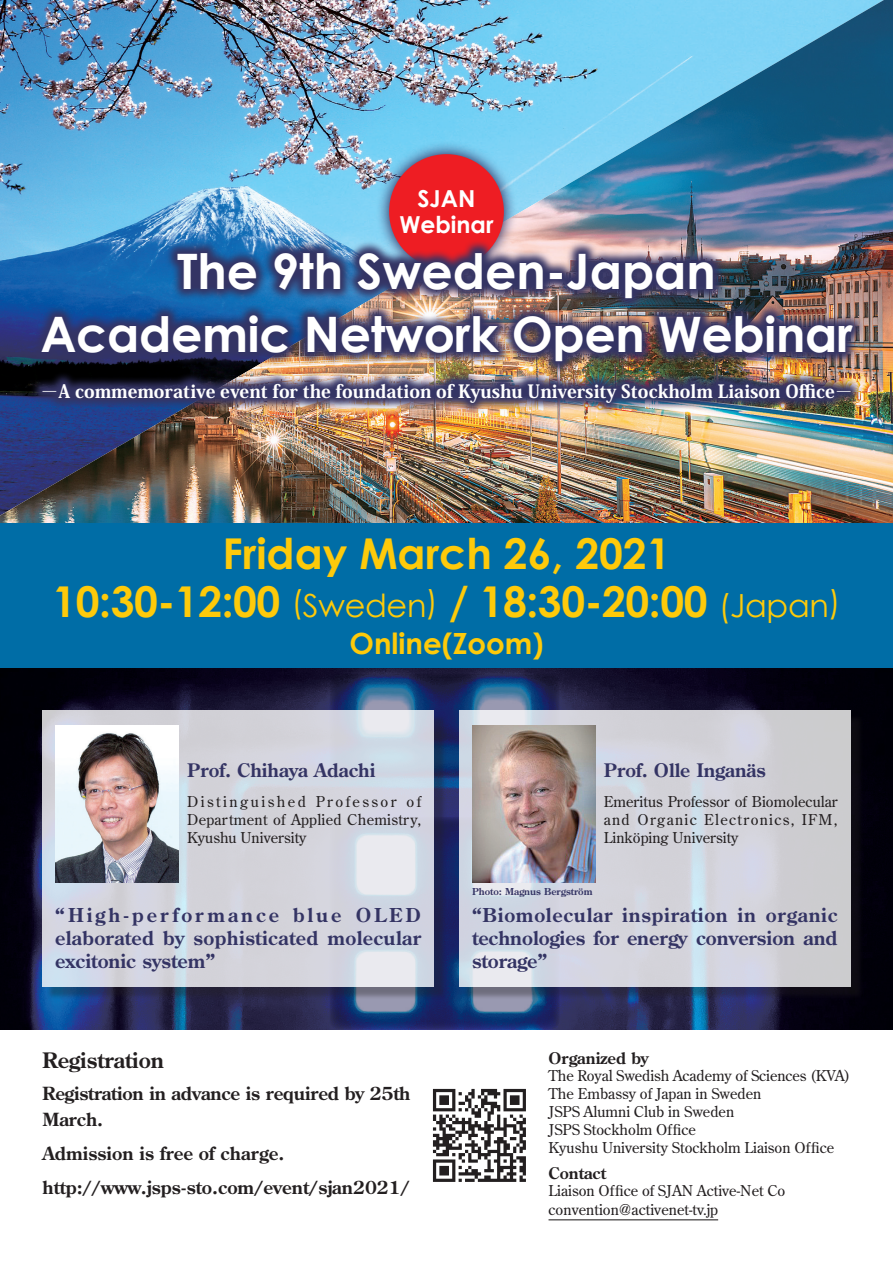
<style>
.page{position:relative;width:893px;height:1263px;background:#fff}
.page>*{position:absolute;margin:0;border:0;box-sizing:border-box;transform-origin:0 0}
.t1{font:700 48.9px "Century Gothic";letter-spacing:-.005em;color:#fff}
.t2{font:700 42.45px "Century Gothic";color:#feca0a}
.t3{font:31.95px "Century Gothic";letter-spacing:-.01em;color:#feca0a}
.t4{font:700 29.25px "Century Gothic";color:#feca0a}
.t5{font:700 23.4px "Century Gothic";color:#fff}
.t6{font:700 21.3px "Century Old Style Std";color:#231f20}
.t7{font:700 19.2px/23.4px "Century Old Style Std";color:#343464}
.t8{font:700 19.2px "Century Old Style Std";letter-spacing:.02em;color:#343464}
.t9{font:700 19.2px "Century Old Style Std";letter-spacing:.15em;color:#343464}
.t10{font:700 18.6px "Century Old Style Std";color:#343464}
.t11{font:700 18px/25.5px "Century Old Style Std";color:#231f20}
.t12{font:800 18px "Koz Min Pr 6 N";color:#fff}
.t13{font:700 15.9px "Century Old Style Std";color:#231f20}
.t14{font:14.85px/18px "Century Old Style Std";color:#231f20;text-align:right}
.t15{font:14.85px/18px "Century Old Style Std";letter-spacing:.02em;color:#231f20}
.t16{font:14.85px "Century Old Style Std";letter-spacing:.085em;color:#231f20}
.t17{font:700 9.6px "Century Old Style Std";color:#343464}
.s1{font-weight:400;font-size:31.95px}
</style>
<div class="page">
<img style="left:0;top:668px;width:893px;height:361px">
<svg style="left:330px;top:674px;width:230px;height:104px;background:#284474"></svg>
<svg style="left:330px;top:817px;width:230px;height:212px;background:#273d77"></svg>
<img style="left:0;top:0;width:893px;height:523px">
<hr style="left:549px;top:1219px;width:169px;height:1px;background:#231f20">
<svg style="left:433px;top:1089px;width:93px;height:93px"></svg>
<div style="left:0;top:523px;width:893px;height:145px;background:#006da6"></div>
<div style="left:463px;top:714px;width:401px;height:286px;background:#231f20;opacity:.45"></div>
<svg style="left:459px;top:710px;width:391px;height:276px;background:#d1d3db"></svg>
<img style="left:472px;top:725px;width:123px;height:157px">
<div style="left:46px;top:714px;width:401px;height:286px;background:#231f20;opacity:.45"></div>
<svg style="left:43px;top:710px;width:391px;height:276px;background:#d3d6df"></svg>
<img style="left:55px;top:725px;width:124px;height:157px">
<svg style="left:376px;top:141px;width:142px;height:99px;background:#7dbcde"></svg>
<div style="left:389px;top:154px;width:115px;height:115px;background:#ee1d23;border-radius:50%"></div>
<img style="left:29px;top:240px;width:836px;height:135px">
<img style="left:30px;top:371px;width:833px;height:45px">
<p class="t5" style="left:417px;top:180px;width:59px">SJAN</p>
<p class="t5" style="left:399px;top:207px;width:96px">Webinar</p>
<p class="t1" style="left:177px;top:234px;width:540px">The 9th Sweden-Japan</p>
<p class="t1" style="left:40px;top:298px;width:814px">Academic Network Open Webinar</p>
<p class="t12" style="left:40px;top:381px;width:814px">－A commemorative event for the foundation of Kyushu University Stockholm Liaison Office－</p>
<p class="t2" style="left:222px;top:522px;width:450px">Friday March 26, 2021</p>
<p class="t2" style="left:53px;top:570px;width:229px">10:30-12:00</p>
<p class="t2" style="left:426px;top:570px;width:283px">/<span class="s1">)</span> 18:30-20:00</p>
<p class="t3" style="left:291px;top:580px;width:13px">(</p>
<p class="t3" style="left:303px;top:583px;width:125px">Sweden</p>
<p class="t4" style="left:349px;top:621px;width:196px">Online(Zoom(</p>
<p class="t3" style="left:829px;top:580px;width:13px">(</p>
<p class="t3" style="left:719px;top:583px;width:112px">(Japan</p>
<p class="t10" style="left:187px;top:758px;width:190px">Prof. Chihaya Adachi</p>
<p class="t15" style="left:187px;top:792px;width:235px">D si ni t gu si hed<br>Department of Applied Chemistry,<br>Kyushu University</p>
<p class="t14" style="left:316px;top:792px;width:82px">P or ef ssor</p>
<p class="t14" style="left:406px;top:792px;width:16px">of</p>
<p class="t9" style="left:55px;top:902px;width:225px">“High-performance</p>
<p class="t8" style="left:293px;top:902px;width:50px">blue</p>
<p class="t8" style="left:356px;top:902px;width:67px">OLED</p>
<p class="t7" style="left:55px;top:926px;width:161px">elaborated excitonic system“</p>
<p class="t8" style="left:163px;top:925px;width:23px">by</p>
<p class="t8" style="left:194px;top:925px;width:126px">sophisticated</p>
<p class="t8" style="left:327px;top:925px;width:95px">molecular</p>
<p class="t6" style="left:43px;top:1046px;width:123px">Registration</p>
<p class="t11" style="left:43px;top:1081px;width:369px">Registration in advance is required by 25th<br>March.</p>
<p class="t11" style="left:43px;top:1140px;width:243px">Admission is free of charge.</p>
<p class="t11" style="left:43px;top:1174px;width:369px">http://www.jsps-sto.com/event/sjan2021/</p>
<p class="t10" style="left:604px;top:758px;width:163px">Prof. Olle Inganäs</p>
<p class="t14" style="left:604px;top:792px;width:235px">Emeritus Professor of Biomolecular<br>IFM,</p>
<p class="t14" style="left:604px;top:810px;width:136px;text-align:left">and<br>Linköping University</p>
<p class="t16" style="left:704px;top:810px;width:92px">Electronics,</p>
<p class="t16" style="left:637px;top:810px;width:61px">Organic</p>
<p class="t17" style="left:472px;top:885px;width:122px">Photo: Magnus Bergström</p>
<p class="t7" style="left:472px;top:902px;width:367px">“Biomolecular<br>technologies for energy conversion and storage“</p>
<p class="t8" style="left:622px;top:902px;width:107px">inspiration</p>
<p class="t8" style="left:738px;top:902px;width:20px">in</p>
<p class="t8" style="left:766px;top:902px;width:73px">organic</p>
<p class="t13" style="left:549px;top:1047px;width:102px">Organized by</p>
<p class="t14" style="left:549px;top:1066px;width:303px">The Royal Swedish Academy of Sciences (KVA(</p>
<p class="t14" style="left:549px;top:1084px;width:214px">The Embassy of Japan in Sweden</p>
<p class="t14" style="left:549px;top:1102px;width:187px">JSPS Alumni Club in Sweden</p>
<p class="t14" style="left:549px;top:1120px;width:149px">JSPS Stockholm Office</p>
<p class="t14" style="left:549px;top:1138px;width:287px">Kyushu University Stockholm Liaison Office</p>
<p class="t13" style="left:549px;top:1163px;width:59px">Contact</p>
<p class="t14" style="left:549px;top:1182px;width:238px">Liaison Office of SJAN Active-Net Co</p>
<p class="t14" style="left:549px;top:1200px;width:171px">convention@activenet t v- j p.</p>
</div>
